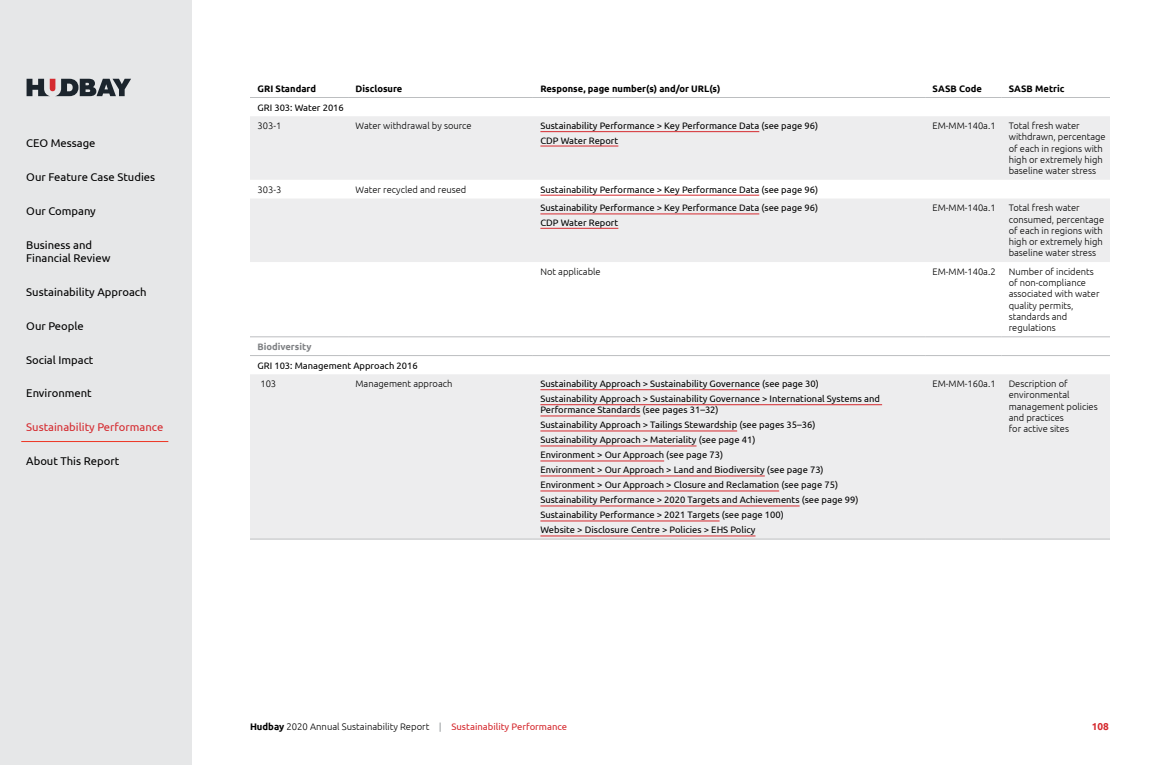
<style>
.page{position:relative;width:1170px;height:765px;background:#fff}
.page>*{position:absolute;margin:0;border:0;box-sizing:border-box;transform-origin:0 0}
.t1{font:11.25px/13.8px "Ubuntu";color:#000}
.t2{font:11.25px "Ubuntu";color:#d52a2f}
.t3{font:700 10px "Ubuntu";color:#d52a2f}
.t4{font:300 9.5px "Ubuntu";color:#000}
.Table_current_figs{font:9.38px/11.2px "Ubuntu";color:#000}
.Table_current_figs-2{font:300 9.38px/11.2px "Ubuntu";color:#000}
.Table_previous_figs{font:700 9.38px "Ubuntu";color:#000}
.Table_body{font:9.38px "Ubuntu";color:#000}
.Table_previous_figs-2{font:300 9.38px "Ubuntu";color:#000}
.Table_body-2{font:700 9.38px "Ubuntu";color:#808285}
.Footnote{font:700 9.38px "Ubuntu";color:#000}
.Table_current_figs-3{font:700 9.38px "Ubuntu";color:#000}
.s1{font-weight:700}
.s2{font-weight:700;color:#b1b4b6}
.s3{font-weight:400;color:#d52a2f}
</style>
<div class="page">
<div style="left:0;top:0;width:191px;height:765px;background:#e6e7e8"></div>
<svg style="left:27px;top:79px;width:104px;height:17px"></svg>
<svg style="left:250px;top:116px;width:860px;height:423px;fill:#ededee"></svg>
<hr style="left:250px;top:97px;width:98px;height:1px;background:#bcbec0">
<hr style="left:348px;top:97px;width:185px;height:1px;background:#bcbec0">
<hr style="left:533px;top:97px;width:392px;height:1px;background:#bcbec0">
<hr style="left:925px;top:97px;width:76px;height:1px;background:#bcbec0">
<hr style="left:1001px;top:97px;width:109px;height:1px;background:#bcbec0">
<hr style="left:250px;top:337px;width:98px;height:1px;background:#bcbec0">
<hr style="left:348px;top:337px;width:185px;height:1px;background:#bcbec0">
<hr style="left:533px;top:337px;width:392px;height:1px;background:#bcbec0">
<hr style="left:925px;top:337px;width:76px;height:1px;background:#bcbec0">
<hr style="left:1001px;top:337px;width:109px;height:1px;background:#bcbec0">
<hr style="left:250px;top:355px;width:98px;height:1px;background:#bcbec0">
<hr style="left:348px;top:355px;width:185px;height:1px;background:#bcbec0">
<hr style="left:533px;top:355px;width:392px;height:1px;background:#bcbec0">
<hr style="left:925px;top:355px;width:76px;height:1px;background:#bcbec0">
<hr style="left:1001px;top:355px;width:109px;height:1px;background:#bcbec0">
<hr style="left:250px;top:539px;width:98px;height:1px;background:#bcbec0">
<hr style="left:348px;top:539px;width:185px;height:1px;background:#bcbec0">
<hr style="left:533px;top:539px;width:392px;height:1px;background:#bcbec0">
<hr style="left:925px;top:539px;width:76px;height:1px;background:#bcbec0">
<hr style="left:1001px;top:539px;width:109px;height:1px;background:#bcbec0">
<hr style="left:540px;top:131px;width:219px;height:1px;background:#d52a2f">
<hr style="left:540px;top:146px;width:78px;height:1px;background:#d52a2f">
<hr style="left:540px;top:195px;width:219px;height:1px;background:#d52a2f">
<hr style="left:540px;top:214px;width:219px;height:1px;background:#d52a2f">
<hr style="left:540px;top:228px;width:78px;height:1px;background:#d52a2f">
<hr style="left:540px;top:390px;width:220px;height:1px;background:#d52a2f">
<hr style="left:540px;top:405px;width:342px;height:1px;background:#d52a2f">
<hr style="left:540px;top:416px;width:100px;height:1px;background:#d52a2f">
<hr style="left:540px;top:431px;width:197px;height:1px;background:#d52a2f">
<hr style="left:540px;top:446px;width:157px;height:1px;background:#d52a2f">
<hr style="left:540px;top:461px;width:124px;height:1px;background:#d52a2f">
<hr style="left:540px;top:476px;width:225px;height:1px;background:#d52a2f">
<hr style="left:540px;top:491px;width:239px;height:1px;background:#d52a2f">
<hr style="left:540px;top:506px;width:260px;height:1px;background:#d52a2f">
<hr style="left:540px;top:521px;width:180px;height:1px;background:#d52a2f">
<hr style="left:540px;top:536px;width:216px;height:1px;background:#d52a2f">
<hr style="left:21px;top:441px;width:147px;height:1px;background:#ee3524">
<p class="t1" style="left:26px;top:136px;width:71px">CEO Message</p>
<p class="t1" style="left:26px;top:170px;width:130px">Our Feature Case Studies</p>
<p class="t1" style="left:26px;top:204px;width:71px">Our Company</p>
<p class="t1" style="left:26px;top:238px;width:86px">Business and<br>Financial Review</p>
<p class="t1" style="left:26px;top:285px;width:122px">Sustainability Approach</p>
<p class="t1" style="left:26px;top:319px;width:59px">Our People</p>
<p class="t1" style="left:26px;top:353px;width:69px">Social Impact</p>
<p class="t1" style="left:26px;top:386px;width:67px">Environment</p>
<p class="t2" style="left:26px;top:420px;width:139px">Sustainability Performance</p>
<p class="t1" style="left:26px;top:454px;width:95px">About This Report</p>
<p class="Footnote" style="left:258px;top:83px;width:60px">GRI Standard</p>
<p class="Table_current_figs-3" style="left:356px;top:83px;width:48px">Disclosure</p>
<p class="Table_previous_figs" style="left:540px;top:83px;width:181px">Response, page number(s) and/or URL(s)</p>
<p class="Table_previous_figs" style="left:933px;top:83px;width:51px">SASB Code</p>
<p class="Table_previous_figs" style="left:1009px;top:83px;width:57px">SASB Metric</p>
<p class="Table_body" style="left:258px;top:101px;width:88px">GRI 303: Water 2016</p>
<p class="Table_current_figs-2" style="left:258px;top:120px;width:25px">303-1</p>
<p class="Table_current_figs-2" style="left:356px;top:120px;width:118px">Water withdrawal by source</p>
<p class="Table_current_figs" style="left:540px;top:120px;width:279px">Sustainability Performance &gt; Key Performance Data (see page 96)</p>
<p class="Table_current_figs" style="left:540px;top:135px;width:79px">CDP Water Report</p>
<p class="Table_current_figs-2" style="left:933px;top:120px;width:65px">EM-MM-140a.1</p>
<p class="Table_current_figs-2" style="left:1009px;top:120px;width:99px">Total fresh water withdrawn, percentage of each in regions with high or extremely high baseline water stress</p>
<p class="Table_current_figs-2" style="left:257px;top:183px;width:25px">303-3</p>
<p class="Table_current_figs-2" style="left:356px;top:183px;width:112px">Water recycled and reused</p>
<p class="Table_current_figs" style="left:540px;top:183px;width:279px">Sustainability Performance &gt; Key Performance Data (see page 96)</p>
<p class="Table_current_figs" style="left:540px;top:202px;width:279px">Sustainability Performance &gt; Key Performance Data (see page 96)</p>
<p class="Table_current_figs" style="left:540px;top:217px;width:79px">CDP Water Report</p>
<p class="Table_current_figs-2" style="left:933px;top:202px;width:65px">EM-MM-140a.1</p>
<p class="Table_current_figs-2" style="left:1009px;top:202px;width:97px">Total fresh water consumed, percentage of each in regions with high or extremely high baseline water stress</p>
<p class="Table_previous_figs-2" style="left:540px;top:266px;width:62px">Not applicable</p>
<p class="Table_current_figs-2" style="left:933px;top:266px;width:65px">EM-MM-140a.2</p>
<p class="Table_current_figs-2" style="left:1009px;top:266px;width:92px">Number of incidents of non-compliance associated with water quality permits, standards and regulations</p>
<p class="Table_body-2" style="left:257px;top:341px;width:56px">Biodiversity</p>
<p class="Table_body" style="left:257px;top:360px;width:162px">GRI 103: Management Approach 2016</p>
<p class="Table_current_figs-2" style="left:260px;top:378px;width:17px">103</p>
<p class="Table_current_figs-2" style="left:356px;top:378px;width:98px">Management approach</p>
<p class="Table_current_figs" style="left:540px;top:378px;width:280px">Sustainability Approach &gt; Sustainability Governance (see page 30)</p>
<p class="Table_current_figs" style="left:540px;top:393px;width:341px">Sustainability Approach &gt; Sustainability Governance &gt; International Systems and<br>Performance Standards (see pages 31–32)</p>
<p class="Table_current_figs" style="left:540px;top:419px;width:277px">Sustainability Approach &gt; Tailings Stewardship (see pages 35–36)</p>
<p class="Table_current_figs" style="left:540px;top:434px;width:217px">Sustainability Approach &gt; Materiality (see page 41)</p>
<p class="Table_current_figs" style="left:540px;top:449px;width:184px">Environment &gt; Our Approach (see page 73)</p>
<p class="Table_current_figs" style="left:540px;top:464px;width:285px">Environment &gt; Our Approach &gt; Land and Biodiversity (see page 73)</p>
<p class="Table_current_figs" style="left:540px;top:479px;width:299px">Environment &gt; Our Approach &gt; Closure and Reclamation (see page 75)</p>
<p class="Table_current_figs" style="left:540px;top:494px;width:320px">Sustainability Performance &gt; 2020 Targets and Achievements (see page 99)</p>
<p class="Table_current_figs" style="left:540px;top:509px;width:245px">Sustainability Performance &gt; 2021 Targets (see page 100)</p>
<p class="Table_current_figs" style="left:540px;top:524px;width:217px">Website &gt; Disclosure Centre &gt; Policies &gt; EHS Policy</p>
<p class="Table_current_figs-2" style="left:933px;top:378px;width:65px">EM-MM-160a.1</p>
<p class="Table_current_figs-2" style="left:1009px;top:378px;width:91px">Description of environmental management policies and practices<br>for active sites</p>
<p class="t4" style="left:250px;top:720px;width:319px"><span class="s1">Hudbay</span> 2020 Annual Sustainability Report <span class="s2">|</span> <span class="s3">Sustainability Performance</span></p>
<p class="t3" style="left:1092px;top:720px;width:19px">108</p>
</div>
